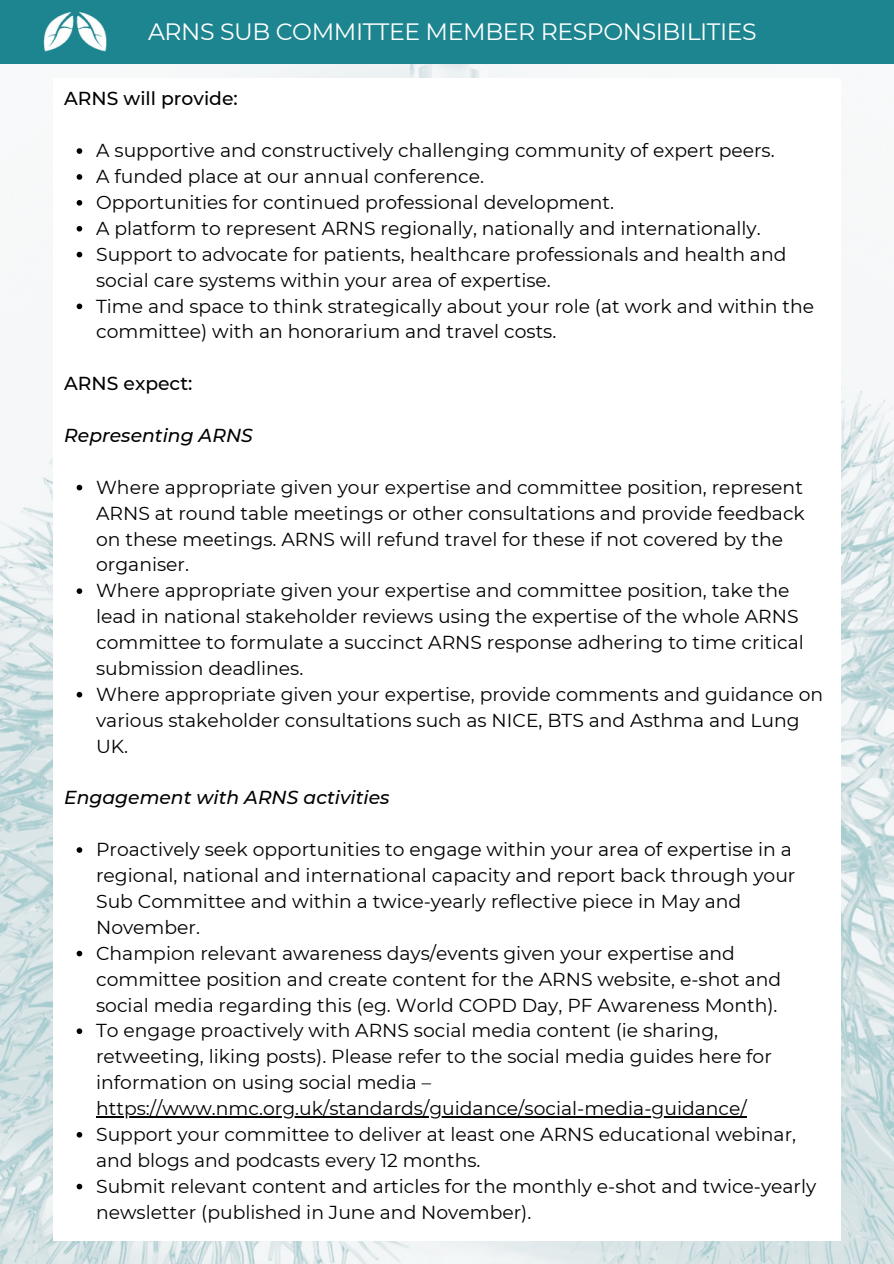
<style>
.page{position:relative;width:894px;height:1264px;background:#fff}
.page>*{position:absolute;margin:0;border:0;box-sizing:border-box;transform-origin:0 0}
.t1{font:23.55px "Montserrat";letter-spacing:-.015em;color:#fff}
.t2{font:18.75px/25.8px "Montserrat";color:#000}
.t3{font:italic 500 18.75px "Montserrat";color:#000}
.t4{font:500 18.75px "Montserrat";color:#000}
</style>
<div class="page">
<div style="left:0;top:0;width:893px;height:64px;background:#1d8590"></div>
<img style="left:0;top:64px;width:893px;height:1199px">
<div style="left:53px;top:79px;width:787px;height:1160px;background:#fff"></div>
<svg style="left:77px;top:148px;width:5px;height:6px"></svg>
<svg style="left:77px;top:174px;width:5px;height:6px"></svg>
<svg style="left:77px;top:200px;width:5px;height:6px"></svg>
<svg style="left:77px;top:226px;width:5px;height:5px"></svg>
<svg style="left:77px;top:252px;width:5px;height:5px"></svg>
<svg style="left:77px;top:303px;width:5px;height:6px"></svg>
<svg style="left:77px;top:485px;width:5px;height:5px"></svg>
<svg style="left:77px;top:588px;width:5px;height:6px"></svg>
<svg style="left:77px;top:692px;width:5px;height:5px"></svg>
<svg style="left:77px;top:847px;width:5px;height:5px"></svg>
<svg style="left:77px;top:950px;width:5px;height:6px"></svg>
<svg style="left:77px;top:1028px;width:5px;height:6px"></svg>
<hr style="left:96px;top:1116px;width:650px;height:1px;background:#000">
<svg style="left:77px;top:1132px;width:5px;height:5px"></svg>
<svg style="left:77px;top:1183px;width:5px;height:6px"></svg>
<img style="left:43px;top:11px;width:64px;height:41px">
<p class="t1" style="left:148px;top:17px;width:610px">ARNS SUB COMMITTEE MEMBER RESPONSIBILITIES</p>
<p class="t4" style="left:64px;top:87px;width:175px">ARNS will provide:</p>
<h1 class="t2" style="left:96px;top:138px;width:680px">A supportive and constructively challenging community of expert peers.</h1>
<p class="t2" style="left:96px;top:163px;width:389px">A funded place at our annual conference.</p>
<h2 class="t2" style="left:96px;top:189px;width:519px">Opportunities for continued professional development.</h2>
<p class="t2" style="left:96px;top:215px;width:666px">A platform to represent ARNS regionally, nationally and internationally.</p>
<p class="t2" style="left:96px;top:241px;width:691px">Support to advocate for patients, healthcare professionals and health and social care systems within your area of expertise.</p>
<p class="t2" style="left:96px;top:293px;width:719px">Time and space to think strategically about your role (at work and within the committee) with an honorarium and travel costs.</p>
<p class="t4" style="left:64px;top:372px;width:130px">ARNS expect:</p>
<p class="t3" style="left:64px;top:424px;width:190px">Representing ARNS</p>
<p class="t2" style="left:96px;top:474px;width:710px">Where appropriate given your expertise and committee position, represent ARNS at round table meetings or other consultations and provide feedback on these meetings. ARNS will refund travel for these if not covered by the organiser.</p>
<h2 class="t2" style="left:96px;top:577px;width:709px">Where appropriate given your expertise and committee position, take the lead in national stakeholder reviews using the expertise of the whole ARNS committee to formulate a succinct ARNS response adhering to time critical submission deadlines.</h2>
<h2 class="t2" style="left:96px;top:681px;width:728px">Where appropriate given your expertise, provide comments and guidance on various stakeholder consultations such as NICE, BTS and Asthma and Lung<br>UK.</h2>
<p class="t3" style="left:64px;top:786px;width:327px">Engagement with ARNS activities</p>
<p class="t2" style="left:96px;top:836px;width:700px">Proactively seek opportunities to engage within your area of expertise in a regional, national and international capacity and report back through your Sub Committee and within a twice-yearly reflective piece in May and November.</p>
<p class="t2" style="left:96px;top:940px;width:686px">Champion relevant awareness days/events given your expertise and committee position and create content for the ARNS website, e-shot and social media regarding this (eg. World COPD Day, PF Awareness Month).</p>
<h2 class="t2" style="left:96px;top:1017px;width:677px">To engage proactively with ARNS social media content (ie sharing, retweeting, liking posts). Please refer to the social media guides here for information on using social media –</h2>
<p class="t2" style="left:96px;top:1095px;width:721px">https://www.nmc.org.uk/standards/guidance/social-media-guidance/ Support your committee to deliver at least one ARNS educational webinar, and blogs and podcasts every 12 months.<br>Submit relevant content and articles for the monthly e-shot and twice-yearly</p>
<p class="t2" style="left:96px;top:1198px;width:436px">newsletter (published in June and November).</p>
</div>
